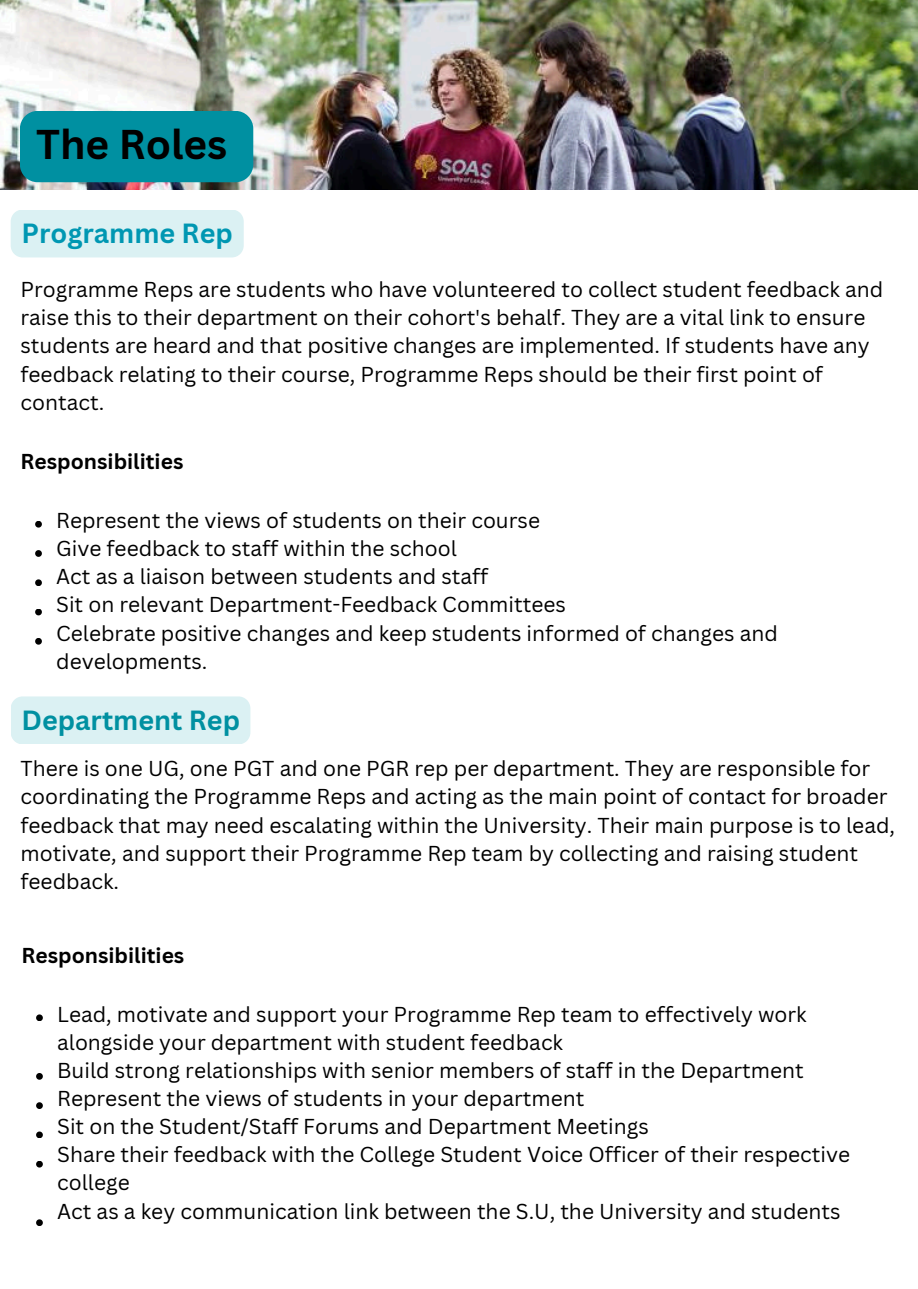
<style>
.page{position:relative;width:918px;height:1289px;background:#fff}
.page>*{position:absolute;margin:0;border:0;box-sizing:border-box;transform-origin:0 0}
.t1{font:700 40.5px "Canva Sans";color:#000}
.t2{font:700 27px "Canva Sans";color:#0090a1}
.t3{font:700 27px "Canva Sans";color:#0097b2}
.t4{font:21px/28.2px "Canva Sans";color:#000}
.t5{font:700 21px "Canva Sans";color:#000}
</style>
<div class="page">
<img style="left:0;top:0;width:918px;height:189px">
<div style="left:11px;top:696px;width:239px;height:48px;background:#dbf1f3"></div>
<div style="left:11px;top:210px;width:233px;height:47px;background:#dbf1f3"></div>
<div style="left:20px;top:111px;width:233px;height:71px;background:#0090a1;border-radius:18px"></div>
<svg style="left:35px;top:521px;width:7px;height:6px"></svg>
<svg style="left:35px;top:550px;width:7px;height:6px"></svg>
<svg style="left:35px;top:579px;width:7px;height:7px"></svg>
<svg style="left:35px;top:609px;width:7px;height:6px"></svg>
<svg style="left:35px;top:638px;width:7px;height:6px"></svg>
<svg style="left:36px;top:1014px;width:7px;height:7px"></svg>
<svg style="left:36px;top:1073px;width:7px;height:6px"></svg>
<svg style="left:36px;top:1102px;width:7px;height:6px"></svg>
<svg style="left:36px;top:1131px;width:7px;height:7px"></svg>
<svg style="left:36px;top:1161px;width:7px;height:6px"></svg>
<svg style="left:36px;top:1219px;width:7px;height:6px"></svg>
<p class="t1" style="left:36px;top:115px;width:193px">The Roles</p>
<p class="t3" style="left:22px;top:214px;width:213px">Programme Rep</p>
<h1 class="t4" style="left:21px;top:275px;width:864px">Programme Reps are students who have volunteered to collect student feedback and raise this to their department on their cohort's behalf. They are a vital link to ensure students are heard and that positive changes are implemented. If students have any feedback relating to their course, Programme Reps should be their first point of contact.</h1>
<p class="t5" style="left:21px;top:447px;width:164px">Responsibilities</p>
<h3 class="t4" style="left:56px;top:505px;width:723px">Represent the views of students on their course<br>Give feedback to staff within the school<br>Act as a liaison between students and staff<br>Sit on relevant Department-Feedback Committees<br>Celebrate positive changes and keep students informed of changes and developments.</h3>
<h3 class="t2" style="left:22px;top:701px;width:220px">Department Rep</h3>
<h2 class="t4" style="left:21px;top:753px;width:876px">There is one UG, one PGT and one PGR rep per department. They are responsible for coordinating the Programme Reps and acting as the main point of contact for broader feedback that may need escalating within the University. Their main purpose is to lead, motivate, and support their Programme Rep team by collecting and raising student feedback.</h2>
<p class="t5" style="left:21px;top:940px;width:164px">Responsibilities</p>
<h2 class="t4" style="left:57px;top:999px;width:795px">Lead, motivate and support your Programme Rep team to effectively work alongside your department with student feedback<br>Build strong relationships with senior members of staff in the Department Represent the views of students in your department<br>Sit on the Student/Staff Forums and Department Meetings<br>Share their feedback with the College Student Voice Officer of their respective college<br>Act as a key communication link between the S.U, the University and students</h2>
</div>
